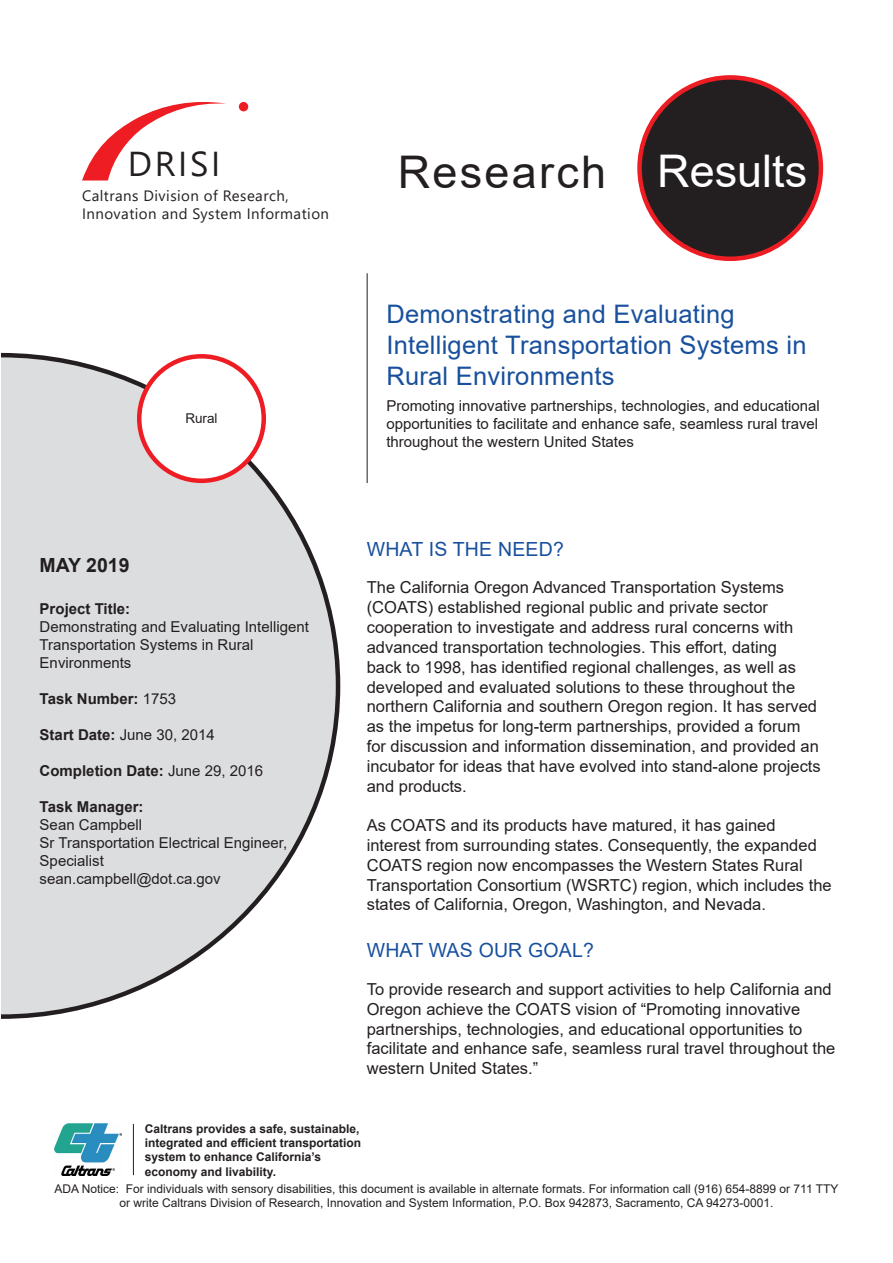
<style>
.page{position:relative;width:893px;height:1263px;background:#fff}
.page>*{position:absolute;margin:0;border:0;box-sizing:border-box;transform-origin:0 0}
.t1{font:45px "Arial";letter-spacing:.05em;color:#231f20}
.t2{font:34.5px "Segoe UI";letter-spacing:.08em;color:#231f20}
.Heading_level_1{font:25.5px/30.6px "Arial";letter-spacing:.01em;color:#18509d}
.Heading_level_1_for{font:19.5px "Arial";letter-spacing:.01em;color:#18509d}
.t3{font:700 19.5px "Arial";color:#231f20}
.t4{font:16.5px/19.8px "Arial";color:#231f20}
.t5{font:15px/18px "Arial";color:#231f20}
.t6{font:700 15px "Arial";color:#231f20}
.t7{font:15px/18px "Segoe UI";letter-spacing:.03em;color:#231f20}
.t8{font:13.5px "Arial";color:#231f20}
.t9{font:12px/14.4px "Arial";color:#231f20;text-align:center}
.t10{font:700 12px/14.4px "Arial";color:#231f20}
.s1{font-weight:400}
.s2{font-weight:700}
.s3{color:#fff}
</style>
<div class="page">
<div style="left:640px;top:77px;width:181px;height:182px;background:#231f20;border-radius:50%"></div>
<div style="left:637px;top:75px;width:186px;height:186px;border:4px solid #ee1d23;border-radius:50%"></div>
<hr style="left:367px;top:273px;width:1px;height:210px;background:#231f20">
<hr style="left:133px;top:1124px;width:1px;height:51px;background:#231f20">
<svg style="left:82px;top:102px;width:144px;height:79px"></svg>
<div style="left:239px;top:102px;width:9px;height:9px;background:#ee1d23;border-radius:50%"></div>
<img style="left:54px;top:1124px;width:68px;height:51px">
<svg style="left:1px;top:352px;width:340px;height:667px"></svg>
<div style="left:139px;top:356px;width:125px;height:125px;background:#fff;border-radius:50%"></div>
<div style="left:137px;top:354px;width:129px;height:129px;border:4px solid #ee1d23;border-radius:50%"></div>
<h2 class="t2" style="left:128px;top:131px;width:94px">DRISI</h2>
<p class="t7" style="left:82px;top:186px;width:248px">Caltrans Division of Research,<br>Innovation and System Information</p>
<p class="t8" style="left:185px;top:409px;width:34px">Rural</p>
<p class="t3" style="left:40px;top:552px;width:91px">MAY 2019</p>
<p class="t6" style="left:40px;top:598px;width:92px">Project Title:</p>
<p class="t5" style="left:40px;top:617px;width:271px">Demonstrating and Evaluating Intelligent<br>Transportation Systems in Rural<br>Environments</p>
<p class="t6" style="left:40px;top:688px;width:138px">Task Number: <span class="s1">1753</span></p>
<p class="t5" style="left:40px;top:725px;width:177px"><span class="s2">Start Date:</span> June 30, 2014</p>
<p class="t6" style="left:40px;top:760px;width:225px">Completion Date: <span class="s1">June 29, 2016</span></p>
<p class="t6" style="left:40px;top:796px;width:105px">Task Manager:</p>
<p class="t5" style="left:40px;top:815px;width:104px">Sean Campbell</p>
<p class="t5" style="left:40px;top:833px;width:249px">Sr Transportation Electrical Engineer,<br>Specialist</p>
<p class="t5" style="left:40px;top:869px;width:183px">sean.campbell@dot.ca.gov</p>
<p class="t1" style="left:398px;top:141px;width:411px">Research <span class="s3">Results</span></p>
<h1 class="Heading_level_1" style="left:386px;top:299px;width:422px">Demonstrating and Evaluating<br>Intelligent Transportation Systems in<br>Rural Environments</h1>
<p class="t5" style="left:386px;top:396px;width:435px;text-align:justify">Promoting innovative partnerships, technologies, and educational opportunities to facilitate and enhance safe, seamless rural travel throughout the western United States</p>
<p class="Heading_level_1_for" style="left:367px;top:535px;width:199px">WHAT IS THE NEED?</p>
<p class="t4" style="left:367px;top:578px;width:455px">The California Oregon Advanced Transportation Systems (COATS) established regional public and private sector cooperation to investigate and address rural concerns with advanced transportation technologies. This effort, dating<br>back to 1998, has identified regional challenges, as well as developed and evaluated solutions to these throughout the northern California and southern Oregon region. It has served as the impetus for long-term partnerships, provided a forum for discussion and information dissemination, and provided an incubator for ideas that have evolved into stand-alone projects and products.</p>
<p class="t4" style="left:367px;top:815px;width:466px">As COATS and its products have matured, it has gained interest from surrounding states. Consequently, the expanded COATS region now encompasses the Western States Rural Transportation Consortium (WSRTC) region, which includes the states of California, Oregon, Washington, and Nevada.</p>
<p class="Heading_level_1_for" style="left:367px;top:937px;width:229px">WHAT WAS OUR GOAL?</p>
<p class="t4" style="left:367px;top:979px;width:470px">To provide research and support activities to help California and Oregon achieve the COATS vision of “Promoting innovative partnerships, technologies, and educational opportunities to facilitate and enhance safe, seamless rural travel throughout the western United States.”</p>
<p class="t10" style="left:145px;top:1121px;width:218px">Caltrans provides a safe, sustainable, integrated and efficient transportation system to enhance California’s economy and livability.</p>
<p class="t9" style="left:55px;top:1181px;width:785px">ADA Notice: For individuals with sensory disabilities, this document is available in alternate formats. For information call (916) 654-8899 or 711 TTY or write Caltrans Division of Research, Innovation and System Information, P.O. Box 942873, Sacramento, CA 94273-0001.</p>
</div>
